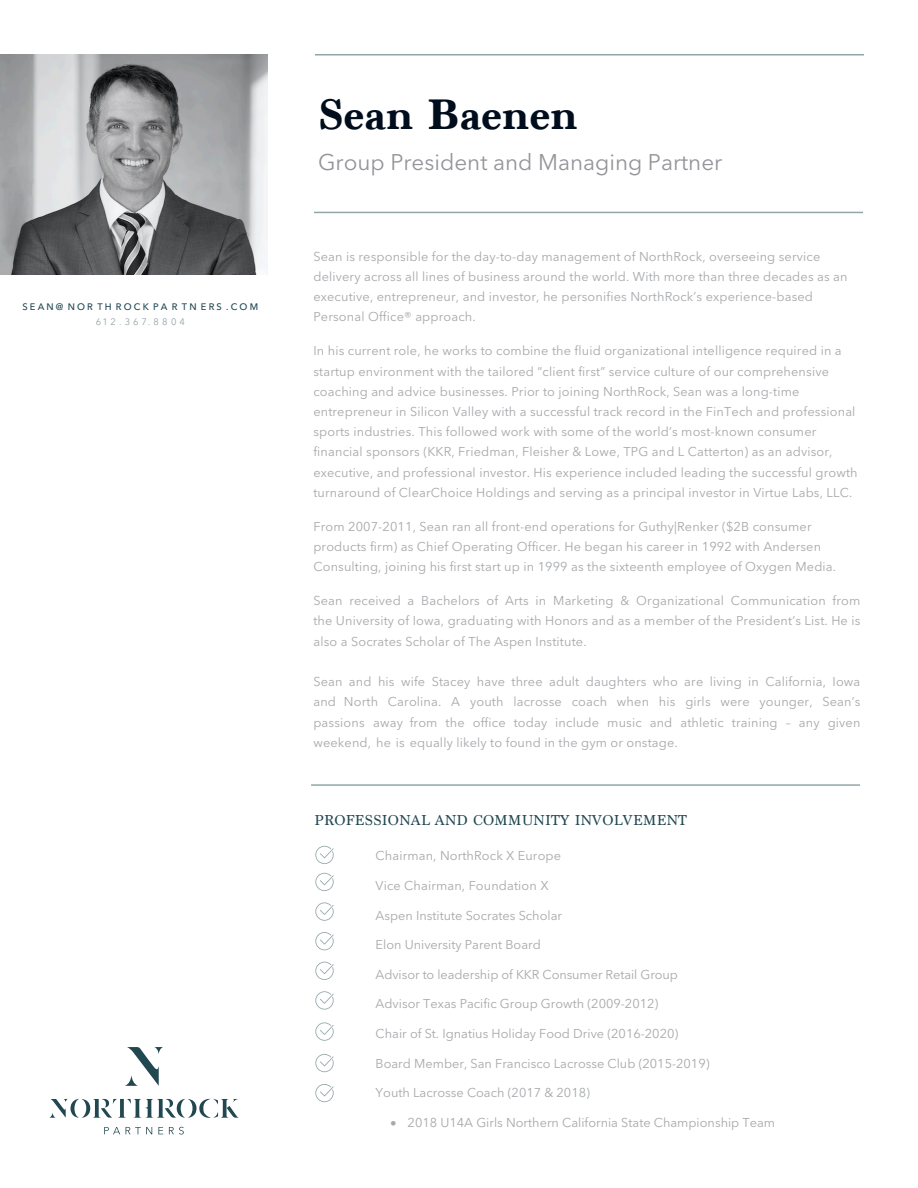
<style>
.page{position:relative;width:918px;height:1188px;background:#fff}
.page>*{position:absolute;margin:0;border:0;box-sizing:border-box;transform-origin:0 0}
.t1{font:700 45px "Marion";color:#000d1d}
.t2{font:22.5px "Avenir Next LT Pro";color:#949499}
.Subhead{font:15px "Marion";letter-spacing:.02em;color:#214751}
.Body_Copy{font:12.75px/20.2px "Avenir Next LT Pro";letter-spacing:.01em;color:#a6a8ab}
.Body_Copy_Bullets{font:12.75px "Avenir Next LT Pro";color:#a6a8ab}
.Phone{font:500 9.3px/15px "Avenir Next LT Pro";letter-spacing:.23em;color:#214751;text-align:center}
.s1{font-weight:400;color:#91a6a8}
</style>
<div class="page">
<hr style="left:314px;top:212px;width:549px;height:1px;background:#91a6a8">
<hr style="left:315px;top:54px;width:549px;height:2px;background:#91a6a8">
<svg style="left:104px;top:1127px;width:16px;height:7px"></svg>
<svg style="left:126px;top:1127px;width:26px;height:7px"></svg>
<svg style="left:158px;top:1127px;width:5px;height:7px"></svg>
<svg style="left:169px;top:1127px;width:15px;height:8px"></svg>
<svg style="left:125px;top:1047px;width:38px;height:39px"></svg>
<svg style="left:49px;top:1099px;width:190px;height:19px"></svg>
<svg style="left:315px;top:873px;width:19px;height:18px"></svg>
<svg style="left:315px;top:902px;width:19px;height:19px"></svg>
<svg style="left:315px;top:932px;width:19px;height:18px"></svg>
<svg style="left:315px;top:962px;width:19px;height:18px"></svg>
<svg style="left:315px;top:991px;width:19px;height:19px"></svg>
<svg style="left:315px;top:1022px;width:19px;height:19px"></svg>
<hr style="left:311px;top:784px;width:549px;height:2px;background:#91a6a8">
<svg style="left:315px;top:1054px;width:19px;height:18px"></svg>
<img style="left:0;top:55px;width:267px;height:220px">
<svg style="left:315px;top:846px;width:19px;height:18px"></svg>
<svg style="left:315px;top:1084px;width:19px;height:18px"></svg>
<p class="Phone" style="left:23px;top:299px;width:237px">SEAN@ NOR TH ROCK PA R TN ERS .COM<br><span class="s1">612.367.8804</span></p>
<p class="t1" style="left:318px;top:88px;width:262px">Sean Baenen</p>
<p class="t2" style="left:318px;top:149px;width:406px">Group President and Managing Partner</p>
<p class="Body_Copy" style="left:313px;top:246px;width:536px">Sean is responsible for the day-to-day management of NorthRock, overseeing service delivery across all lines of business around the world. With more than three decades as an executive, entrepreneur, and investor, he personifies NorthRock’s experience-based Personal Office® approach.</p>
<p class="Body_Copy" style="left:313px;top:341px;width:546px">In his current role, he works to combine the fluid organizational intelligence required in a startup environment with the tailored “client first” service culture of our comprehensive coaching and advice businesses. Prior to joining NorthRock, Sean was a long-time entrepreneur in Silicon Valley with a successful track record in the FinTech and professional sports industries. This followed work with some of the world’s most-known consumer financial sponsors (KKR, Friedman, Fleisher &amp; Lowe, TPG and L Catterton) as an advisor, executive, and professional investor. His experience included leading the successful growth turnaround of ClearChoice Holdings and serving as a principal investor in Virtue Labs, LLC.</p>
<p class="Body_Copy" style="left:313px;top:516px;width:524px">From 2007-2011, Sean ran all front-end operations for Guthy|Renker ($2B consumer products firm) as Chief Operating Officer. He began his career in 1992 with Andersen<br>Consulting, joining his first start up in 1999 as the sixteenth employee of Oxygen Media.</p>
<p class="Body_Copy" style="left:313px;top:591px;width:549px;text-align:justify">Sean received a Bachelors of Arts in Marketing &amp; Organizational Communication from the University of Iowa, graduating with Honors and as a member of the President’s List. He is also a Socrates Scholar of The Aspen Institute.</p>
<p class="Body_Copy" style="left:313px;top:672px;width:549px;text-align:justify">Sean and his wife Stacey have three adult daughters who are living in California, Iowa and North Carolina. A youth lacrosse coach when his girls were younger, Sean’s passions away from the office today include music and athletic training – any given weekend, he is equally likely to found in the gym or onstage.</p>
<p class="Subhead" style="left:314px;top:811px;width:374px">PROFESSIONAL AND COMMUNITY INVOLVEMENT</p>
<p class="Body_Copy_Bullets" style="left:376px;top:848px;width:187px">Chairman, NorthRock X Europe</p>
<p class="Body_Copy_Bullets" style="left:376px;top:878px;width:175px">Vice Chairman, Foundation X</p>
<p class="Body_Copy_Bullets" style="left:376px;top:907px;width:188px">Aspen Institute Socrates Scholar</p>
<p class="Body_Copy_Bullets" style="left:376px;top:937px;width:167px">Elon University Parent Board</p>
<p class="Body_Copy_Bullets" style="left:376px;top:967px;width:304px">Advisor to leadership of KKR Consumer Retail Group</p>
<p class="Body_Copy_Bullets" style="left:376px;top:996px;width:284px">Advisor Texas Pacific Group Growth (2009-2012)</p>
<p class="Body_Copy_Bullets" style="left:376px;top:1026px;width:304px">Chair of St. Ignatius Holiday Food Drive (2016-2020)</p>
<p class="Body_Copy_Bullets" style="left:376px;top:1056px;width:335px">Board Member, San Francisco Lacrosse Club (2015-2019)</p>
<p class="Body_Copy_Bullets" style="left:376px;top:1085px;width:216px">Youth Lacrosse Coach (2017 &amp; 2018)</p>
<p class="Body_Copy_Bullets" style="left:391px;top:1115px;width:386px">• 2018 U14A Girls Northern California State Championship Team</p>
</div>
